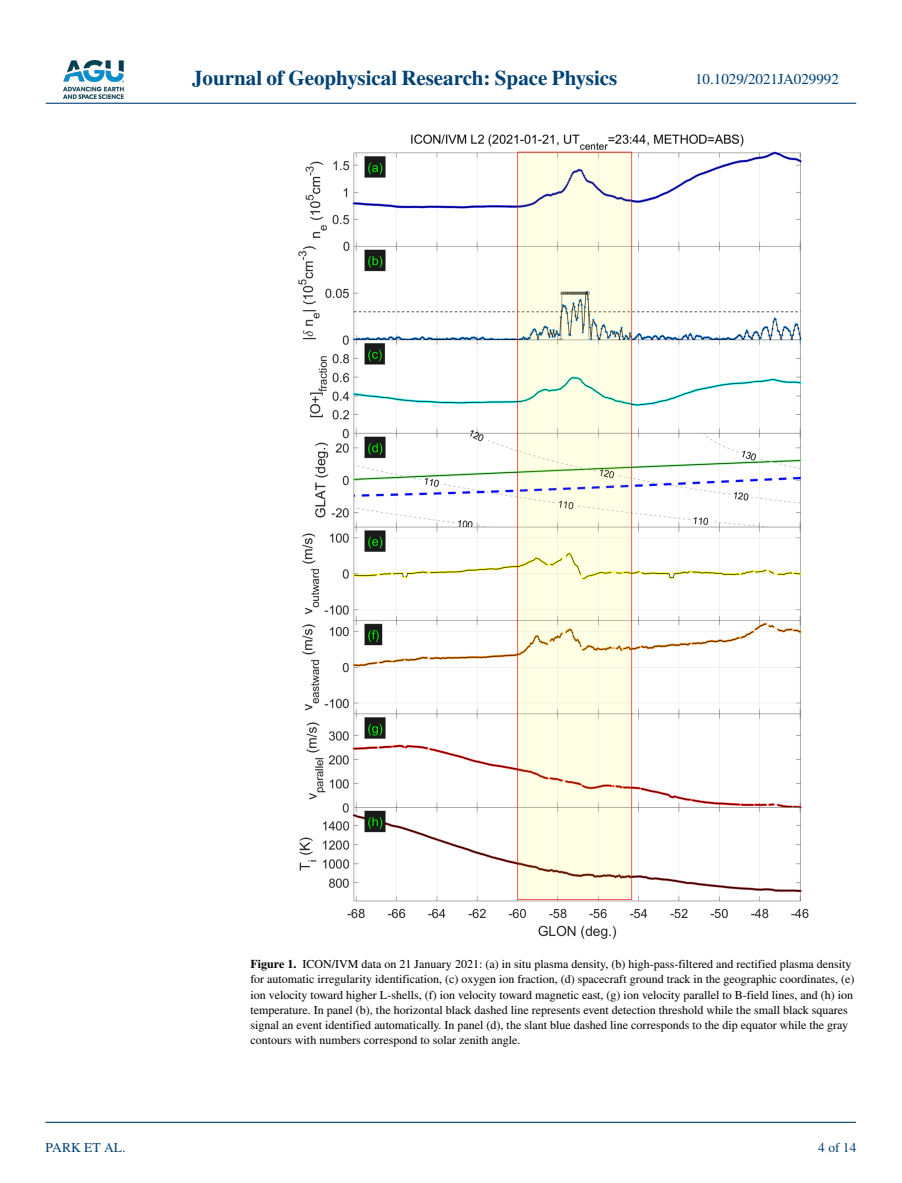
<style>
.page{position:relative;width:902px;height:1183px;background:#fff}
.page>*{position:absolute;margin:0;border:0;box-sizing:border-box;transform-origin:0 0}
.t1{font:700 21px "STIX";color:#004174}
.t2{font:15px "STIX";color:#004174}
.t3{font:13.5px "STIX";color:#004174}
.t4{font:12px/15px "STIX";color:#000}
.s1{font-weight:700}
</style>
<div class="page">
<img style="left:63px;top:60px;width:60px;height:39px">
<hr style="left:46px;top:103px;width:810px;height:1px;background:#004174">
<hr style="left:45px;top:1121px;width:810px;height:1px;background:#004174">
<img style="left:298px;top:134px;width:511px;height:805px">
<h1 class="t1" style="left:192px;top:66px;width:427px">Journal of Geophysical Research: Space Physics</h1>
<p class="t2" style="left:695px;top:69px;width:145px">10.1029/2021JA029992</p>
<p class="t3" style="left:45px;top:1138px;width:81px">PARK ET AL.</p>
<p class="t4" style="left:250px;top:957px;width:605px"><span class="s1">Figure 1.</span> ICON/IVM data on 21 January 2021: (a) in situ plasma density, (b) high-pass-filtered and rectified plasma density for automatic irregularity identification, (c) oxygen ion fraction, (d) spacecraft ground track in the geographic coordinates, (e) ion velocity toward higher L-shells, (f) ion velocity toward magnetic east, (g) ion velocity parallel to B-field lines, and (h) ion temperature. In panel (b), the horizontal black dashed line represents event detection threshold while the small black squares signal an event identified automatically. In panel (d), the slant blue dashed line corresponds to the dip equator while the gray contours with numbers correspond to solar zenith angle.</p>
<p class="t3" style="left:818px;top:1138px;width:40px">4 of 14</p>
</div>
